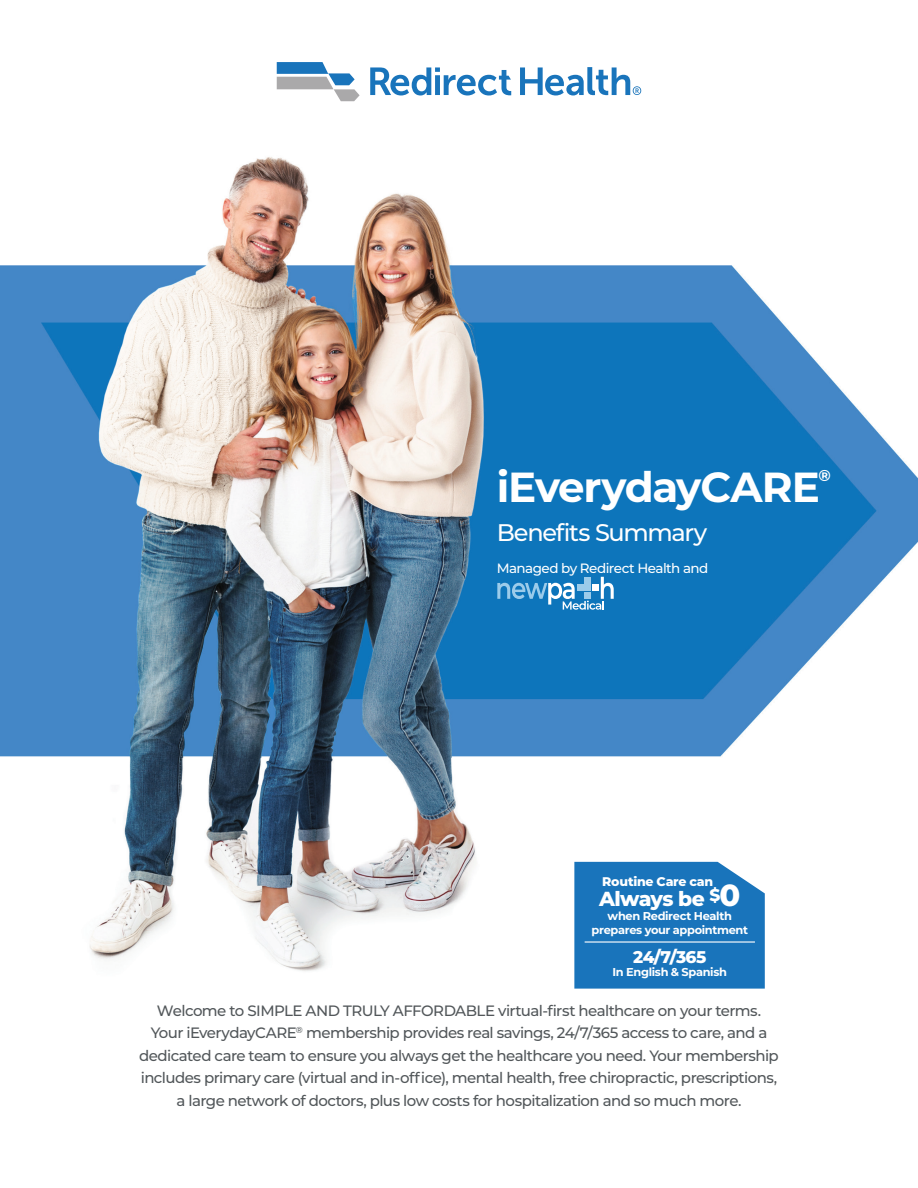
<style>
.page{position:relative;width:918px;height:1188px;background:#fff}
.page>*{position:absolute;margin:0;border:0;box-sizing:border-box;transform-origin:0 0}
.t1{font:700 42px "Montserrat";letter-spacing:-.03em;color:#fff}
.t2{font:500 24px "Montserrat";letter-spacing:-.055em;color:#fff}
.t3{font:800 20.25px "Montserrat";letter-spacing:-.035em;color:#fff}
.t4{font:800 16.95px "Montserrat";color:#fff}
.t5{font:700 15.75px "Montserrat";color:#fff}
.t6{font:500 15px/22.5px "Montserrat";letter-spacing:-.04em;color:#52575a;text-align:center}
.t7{font:500 13.5px "Montserrat";letter-spacing:-.04em;color:#fff}
.t8{font:800 12.6px "Montserrat";letter-spacing:-.02em;color:#fff}
.t9{font:700 11.4px/13.6px "Montserrat";letter-spacing:-.03em;color:#fff;text-align:center}
.s1{font-size:30.45px}
</style>
<div class="page">
<img style="left:0;top:62px;width:918px;height:909px">
<div style="left:574px;top:862px;width:191px;height:127px;background:#1974bb"></div>
<svg style="left:277px;top:62px;width:83px;height:39px"></svg>
<svg style="left:370px;top:67px;width:141px;height:29px"></svg>
<svg style="left:520px;top:67px;width:121px;height:29px"></svg>
<hr style="left:585px;top:941px;width:170px;height:2px;background:#fff">
<svg style="left:497px;top:577px;width:117px;height:33px;background:#4495cb"></svg>
<div style="left:585px;top:584px;width:6px;height:7px;background:#9bcbea"></div>
<div style="left:585px;top:592px;width:6px;height:7px;background:#9bcbea"></div>
<div style="left:592px;top:584px;width:7px;height:7px;background:#fff"></div>
<div style="left:577px;top:584px;width:6px;height:7px;background:#9bcbea"></div>
<h1 class="t1" style="left:497px;top:457px;width:325px">iEverydayCARE</h1>
<p class="t5" style="left:819px;top:464px;width:14px">®</p>
<h2 class="t2" style="left:497px;top:515px;width:212px">Benefits Summary</h2>
<p class="t7" style="left:497px;top:559px;width:213px">Managed by Redirect Health and</p>
<p class="t8" style="left:602px;top:872px;width:113px">Routine Care can</p>
<h3 class="t3" style="left:599px;top:884px;width:143px">Always be <sup>$</sup><span class="s1">0</span></h3>
<p class="t9" style="left:592px;top:909px;width:158px">when Redirect Health prepares your appointment</p>
<p class="t4" style="left:633px;top:945px;width:75px">24/7/365</p>
<p class="t9" style="left:613px;top:965px;width:116px">In English &amp; Spanish</p>
<p class="t6" style="left:139px;top:999px;width:641px">Welcome to SIMPLE AND TRULY AFFORDABLE virtual-first healthcare on your terms.<br>Your iEverydayCARE<sup>®</sup> membership provides real savings, 24/7/365 access to care, and a dedicated care team to ensure you always get the healthcare you need. Your membership includes primary care (virtual and in-office), mental health, free chiropractic, prescriptions, a large network of doctors, plus low costs for hospitalization and so much more.</p>
</div>
